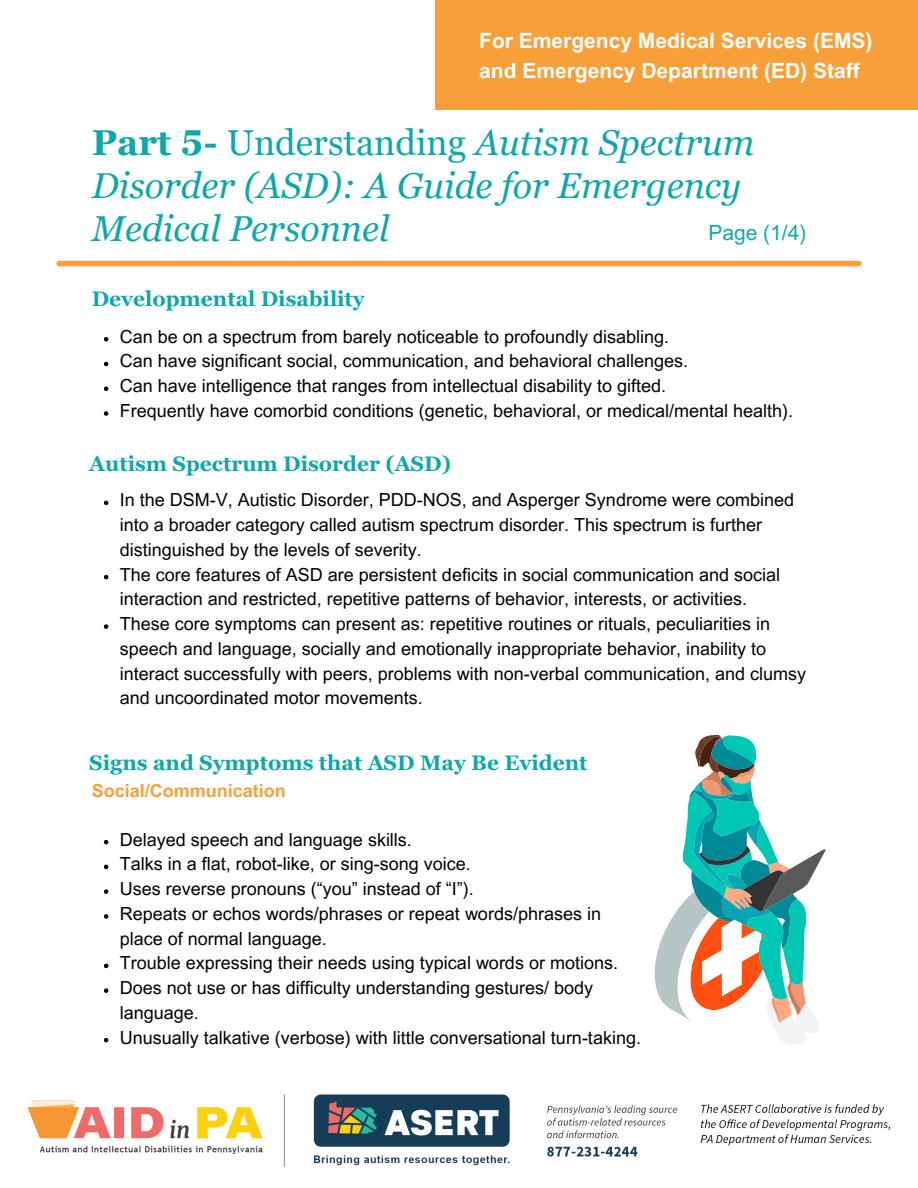
<style>
.page{position:relative;width:918px;height:1188px;background:#fff}
.page>*{position:absolute;margin:0;border:0;box-sizing:border-box;transform-origin:0 0}
.t1{font:italic 36px/42.8px "Georgia Pro";color:#0fa8aa}
.t2{font:700 21px "Georgia Pro";color:#0fa8aa}
.t3{font:700 21px/29.2px "Arial MT Pro";color:#fff}
.t4{font:21px "Arial MT Pro";color:#0fa8aa}
.t5{font:18px/24.8px "Arial MT Pro";color:#000}
.t6{font:700 18px "Arial MT Pro";color:#f7a03a}
.s1{font-weight:700;font-style:normal}
.s2{font-style:normal}
</style>
<div class="page">
<div style="left:435px;top:0;width:483px;height:109px;background:#f7a03a"></div>
<div style="left:59px;top:261px;width:800px;height:5px;background:#f7a03a"></div>
<svg style="left:104px;top:501px;width:4px;height:4px"></svg>
<svg style="left:104px;top:575px;width:4px;height:4px"></svg>
<svg style="left:104px;top:624px;width:4px;height:5px"></svg>
<svg style="left:104px;top:840px;width:4px;height:4px"></svg>
<svg style="left:104px;top:865px;width:4px;height:4px"></svg>
<svg style="left:104px;top:889px;width:4px;height:5px"></svg>
<svg style="left:104px;top:914px;width:4px;height:5px"></svg>
<svg style="left:104px;top:964px;width:4px;height:4px"></svg>
<svg style="left:104px;top:988px;width:4px;height:5px"></svg>
<svg style="left:104px;top:1038px;width:4px;height:4px"></svg>
<svg style="left:655px;top:735px;width:171px;height:309px"></svg>
<svg style="left:104px;top:337px;width:4px;height:5px"></svg>
<svg style="left:104px;top:362px;width:4px;height:4px"></svg>
<svg style="left:104px;top:387px;width:4px;height:4px"></svg>
<svg style="left:104px;top:411px;width:4px;height:5px"></svg>
<img style="left:27px;top:1094px;width:864px;height:74px">
<p class="t3" style="left:479px;top:29px;width:395px">For Emergency Medical Services (EMS) and Emergency Department (ED) Staff</p>
<h4 class="t1" style="left:92px;top:121px;width:664px"><span class="s1">Part 5-</span> <span class="s2">Understanding</span> Autism Spectrum<br>Disorder (ASD): A Guide for Emergency<br>Medical Personnel</h4>
<p class="t4" style="left:708px;top:225px;width:99px">Page (1/4)</p>
<p class="t2" style="left:92px;top:287px;width:274px">Developmental Disability</p>
<p class="t5" style="left:120px;top:326px;width:551px">Can be on a spectrum from barely noticeable to profoundly disabling.</p>
<p class="t5" style="left:120px;top:351px;width:570px">Can have significant social, communication, and behavioral challenges.</p>
<p class="t5" style="left:120px;top:376px;width:548px">Can have intelligence that ranges from intellectual disability to gifted.</p>
<h2 class="t5" style="left:120px;top:400px;width:675px">Frequently have comorbid conditions (genetic, behavioral, or medical/mental health).</h2>
<p class="t2" style="left:89px;top:451px;width:363px">Autism Spectrum Disorder (ASD)</p>
<h2 class="t5" style="left:120px;top:490px;width:676px">In the DSM-V, Autistic Disorder, PDD-NOS, and Asperger Syndrome were combined into a broader category called autism spectrum disorder. This spectrum is further distinguished by the levels of severity.</h2>
<h1 class="t5" style="left:120px;top:564px;width:662px">The core features of ASD are persistent deficits in social communication and social interaction and restricted, repetitive patterns of behavior, interests, or activities.</h1>
<h3 class="t5" style="left:120px;top:614px;width:688px">These core symptoms can present as: repetitive routines or rituals, peculiarities in speech and language, socially and emotionally inappropriate behavior, inability to interact successfully with peers, problems with non-verbal communication, and clumsy and uncoordinated motor movements.</h3>
<p class="t2" style="left:89px;top:750px;width:500px">Signs and Symptoms that ASD May Be Evident</p>
<p class="t6" style="left:92px;top:784px;width:196px">Social/Communication</p>
<h2 class="t5" style="left:120px;top:829px;width:294px">Delayed speech and language skills.</h2>
<p class="t5" style="left:120px;top:854px;width:353px">Talks in a flat, robot-like, or sing-song voice.</p>
<p class="t5" style="left:120px;top:879px;width:356px">Uses reverse pronouns (“you” instead of “I”).</p>
<p class="t5" style="left:120px;top:903px;width:483px">Repeats or echos words/phrases or repeat words/phrases in place of normal language.</p>
<p class="t5" style="left:120px;top:953px;width:500px">Trouble expressing their needs using typical words or motions.</p>
<h2 class="t5" style="left:120px;top:978px;width:475px">Does not use or has difficulty understanding gestures/ body language.</h2>
<p class="t5" style="left:120px;top:1027px;width:523px">Unusually talkative (verbose) with little conversational turn-taking.</p>
</div>
